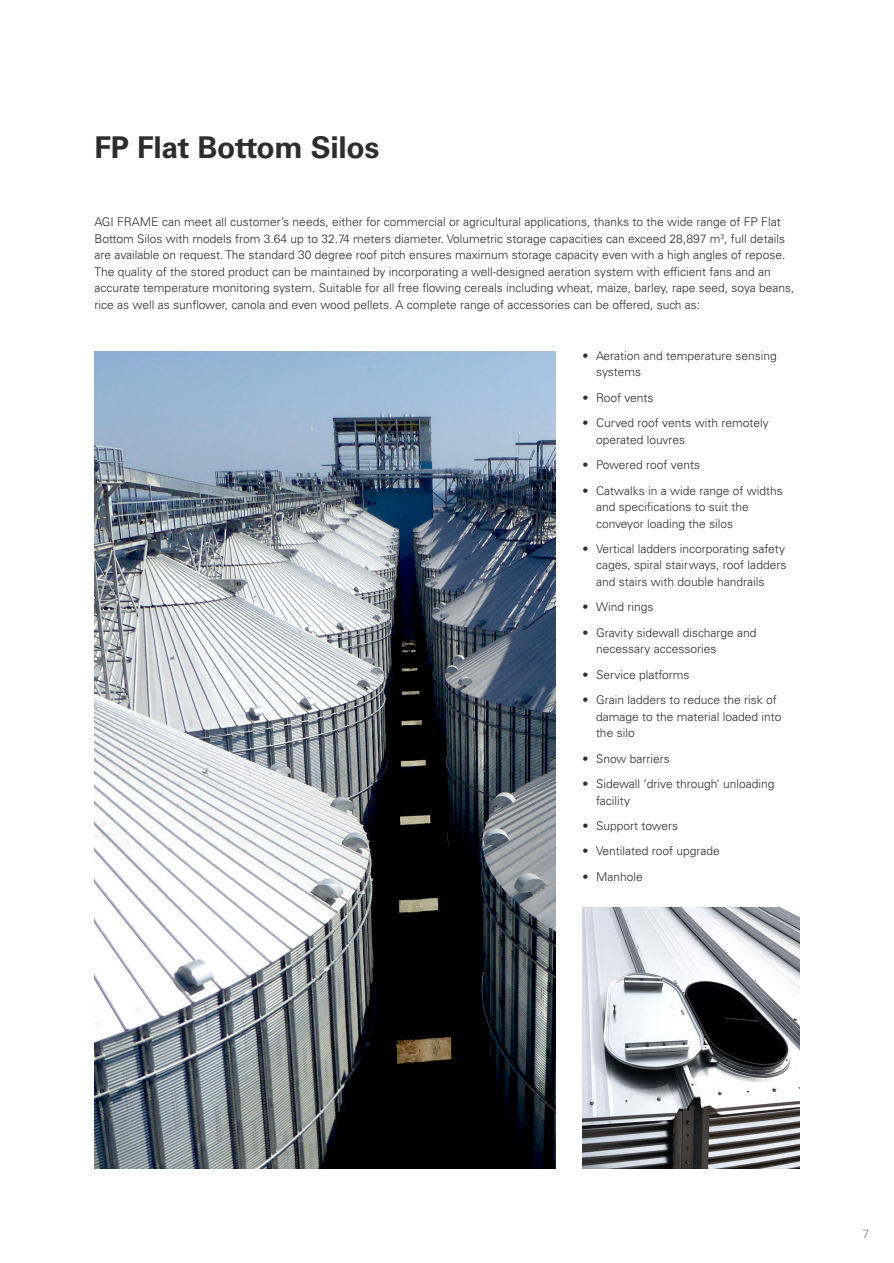
<style>
.page{position:relative;width:894px;height:1263px;background:#fff}
.page>*{position:absolute;margin:0;border:0;box-sizing:border-box;transform-origin:0 0}
.t1{font:700 30px "Univers LT Std";letter-spacing:-.01em;color:#2c2d2c}
.Copy{font:300 12px/16.5px "Univers LT Std";color:#2c2d2c}
.t2{font:300 12px "Univers LT Std";color:#7d7e7c}
</style>
<div class="page">
<img style="left:94px;top:351px;width:461px;height:817px">
<img style="left:582px;top:907px;width:217px;height:261px">
<h1 class="t1" style="left:94px;top:130px;width:286px">FP Flat Bottom Silos</h1>
<p class="Copy" style="left:94px;top:214px;width:701px">AGI FRAME can meet all customer’s needs, either for commercial or agricultural applications, thanks to the wide range of FP Flat Bottom Silos with models from 3.64 up to 32.74 meters diameter. Volumetric storage capacities can exceed 28,897 m<sup>3</sup>, full details are available on request. The standard 30 degree roof pitch ensures maximum storage capacity even with a high angles of repose.<br>The quality of the stored product can be maintained by incorporating a well-designed aeration system with efficient fans and an accurate temperature monitoring system. Suitable for all free flowing cereals including wheat, maize, barley, rape seed, soya beans, rice as well as sunflower, canola and even wood pellets. A complete range of accessories can be offered, such as:</p>
<p class="Copy" style="left:595px;top:347px;width:182px;text-indent:-14px">• Aeration and temperature sensing systems</p>
<p class="Copy" style="left:582px;top:389px;width:73px">• Roof vents</p>
<p class="Copy" style="left:595px;top:415px;width:174px;text-indent:-14px">• Curved roof vents with remotely operated louvres</p>
<p class="Copy" style="left:582px;top:456px;width:119px">• Powered roof vents</p>
<p class="Copy" style="left:595px;top:482px;width:188px;text-indent:-14px">• Catwalks in a wide range of widths and specifications to suit the conveyor loading the silos</p>
<p class="Copy" style="left:595px;top:540px;width:192px;text-align:justify;text-indent:-14px">• Vertical ladders incorporating safety cages, spiral stairways, roof ladders and stairs with double handrails</p>
<p class="Copy" style="left:582px;top:599px;width:73px">• Wind rings</p>
<p class="Copy" style="left:595px;top:624px;width:162px;text-indent:-14px">• Gravity sidewall discharge and necessary accessories</p>
<p class="Copy" style="left:582px;top:666px;width:109px">• Service platforms</p>
<p class="Copy" style="left:595px;top:691px;width:187px;text-indent:-14px">• Grain ladders to reduce the risk of damage to the material loaded into the silo</p>
<p class="Copy" style="left:582px;top:750px;width:89px">• Snow barriers</p>
<p class="Copy" style="left:595px;top:775px;width:180px;text-indent:-14px">• Sidewall ‘drive through’ unloading facility</p>
<p class="Copy" style="left:582px;top:817px;width:97px">• Support towers</p>
<p class="Copy" style="left:582px;top:843px;width:139px">• Ventilated roof upgrade</p>
<p class="Copy" style="left:582px;top:868px;width:62px">• Manhole</p>
<p class="t2" style="left:862px;top:1226px;width:8px">7</p>
</div>
